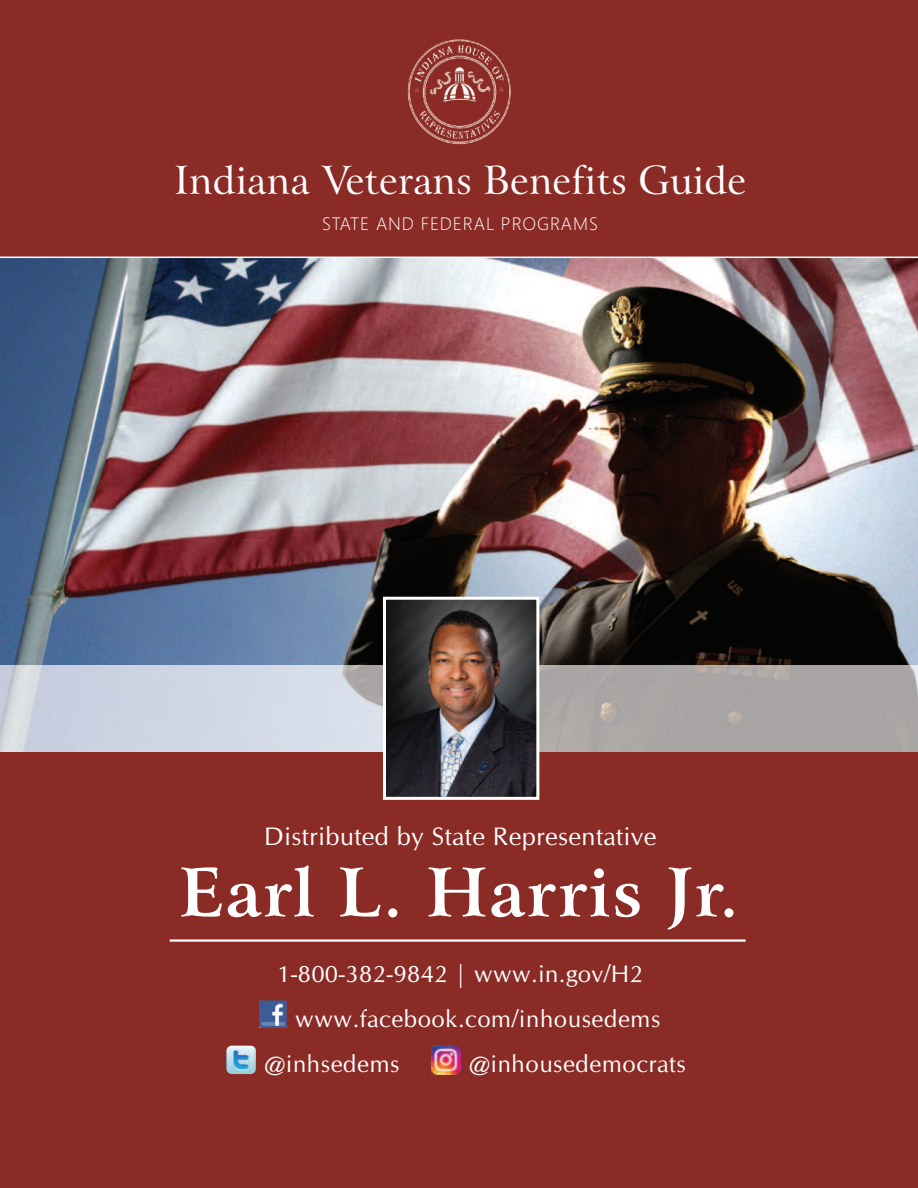
<style>
.page{position:relative;width:918px;height:1188px;background:#fff}
.page>*{position:absolute;margin:0;border:0;box-sizing:border-box;transform-origin:0 0}
.t1{font:700 67.5px "Arrus BT";letter-spacing:.015em;color:#fff}
.t2{font:39px "Arrus BT";color:#fff}
.t3{font:25.5px "CG Omega";letter-spacing:.015em;color:#fff}
.t4{font:24px "CG Omega";letter-spacing:.025em;color:#fff}
.t5{font:300 18px "Segoe UI";letter-spacing:.05em;color:#fff}
</style>
<div class="page">
<div style="left:0;top:0;width:918px;height:643px;background:#8b2b26"></div>
<img style="left:0;top:257px;width:918px;height:409px">
<img style="left:0;top:666px;width:918px;height:87px">
<div style="left:0;top:753px;width:918px;height:435px;background:#8b2b26"></div>
<img style="left:408px;top:39px;width:103px;height:105px">
<img style="left:227px;top:1046px;width:28px;height:28px;border-radius:5px">
<img style="left:259px;top:1000px;width:28px;height:28px">
<img style="left:432px;top:1046px;width:28px;height:28px">
<hr style="left:170px;top:939px;width:576px;height:3px;background:#fff">
<img style="left:387px;top:601px;width:148px;height:195px">
<div style="left:383px;top:597px;width:156px;height:203px;border:3px solid #fff"></div>
<h2 class="t2" style="left:174px;top:158px;width:574px">Indiana Veterans Benefits Guide</h2>
<p class="t5" style="left:322px;top:213px;width:277px">STATE AND FEDERAL PROGRAMS</p>
<p class="t3" style="left:264px;top:821px;width:394px">Distributed by State Representative</p>
<h1 class="t1" style="left:179px;top:854px;width:562px">Earl L. Harris Jr.</h1>
<p class="t4" style="left:277px;top:959px;width:368px">1-800-382-9842 | www.in.gov/H2</p>
<p class="t4" style="left:295px;top:1005px;width:367px">www.facebook.com/inhousedems</p>
<p class="t4" style="left:264px;top:1049px;width:137px">@inhsedems</p>
<p class="t4" style="left:469px;top:1049px;width:219px">@inhousedemocrats</p>
</div>
